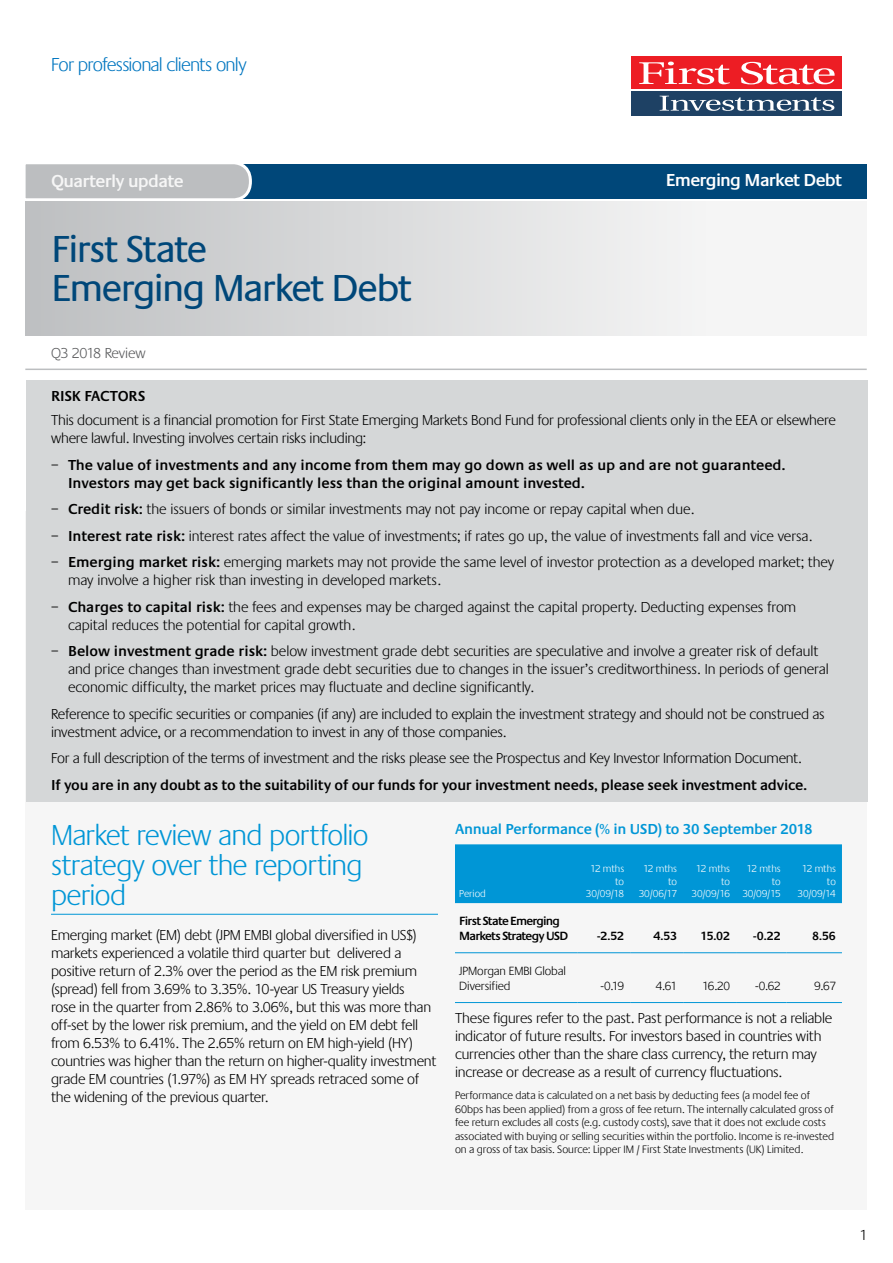
<style>
.page{position:relative;width:893px;height:1263px;background:#fff}
.page>*{position:absolute;margin:0;border:0;box-sizing:border-box;transform-origin:0 0}
.t1{font:39px/39px "Praxis EF";letter-spacing:-.05em;color:#004779}
.t2{font:300 30px/30px "Praxis EF";letter-spacing:-.025em;color:#0096d6}
.t3{font:300 19.5px "Praxis EF";letter-spacing:-.04em;color:#0076c0}
.t4{font:600 18px "Praxis EF";letter-spacing:-.035em;color:#fff}
.t5{font:600 18px "Praxis EF";letter-spacing:-.035em;color:#f6f6f6}
.t6{font:300 15px/18px "Praxis EF";letter-spacing:-.01em;color:#000}
.t7{font:600 15px/18px "Praxis EF";letter-spacing:-.005em;color:#000}
.t8{font:600 15px "Praxis EF";letter-spacing:-.015em;color:#0096d6}
.t9{font:300 15px "Praxis EF";letter-spacing:-.03em;color:#58595b}
.t10{font:600 12.3px/14.9px "Praxis EF";letter-spacing:-.06em;color:#000}
.t11{font:300 12.3px/15px "Praxis EF";letter-spacing:-.005em;color:#000}
.t12{font:300 11.25px/13.5px "Praxis EF";color:#000}
.t13{font:300 10.5px/12.6px "Praxis EF";letter-spacing:-.005em;color:#fff;text-align:right}
.s1{font-weight:300}
.s2{font-weight:600}
</style>
<div class="page">
<div style="left:632px;top:56px;width:210px;height:33px;background:#ed1d24"></div>
<svg style="left:639px;top:62px;width:91px;height:22px"></svg>
<svg style="left:741px;top:62px;width:94px;height:22px"></svg>
<div style="left:632px;top:91px;width:210px;height:24px;background:#1e4164"></div>
<svg style="left:660px;top:96px;width:174px;height:15px"></svg>
<div style="left:26px;top:511px;width:841px;height:699px;background:#f6f6f6"></div>
<div style="left:26px;top:380px;width:841px;height:421px;background:#d5d7d8"></div>
<div style="left:26px;top:164px;width:841px;height:34px;background:#004779"></div>
<svg style="left:25px;top:164px;width:228px;height:39px;background:#c0c3c5"></svg>
<hr style="left:25px;top:369px;width:842px;height:1px;background:#bcbec0">
<div style="left:26px;top:201px;width:841px;height:135px;background:linear-gradient(to right,#bfc1c3,#fdfdfd)"></div>
<hr style="left:51px;top:914px;width:387px;height:1px;background:#0096d6">
<div style="left:455px;top:844px;width:387px;height:59px;background:#0096d6"></div>
<hr style="left:455px;top:1002px;width:122px;height:1px;background:#0096d6">
<hr style="left:577px;top:1002px;width:53px;height:1px;background:#0096d6">
<hr style="left:630px;top:1002px;width:53px;height:1px;background:#0096d6">
<hr style="left:683px;top:1002px;width:53px;height:1px;background:#0096d6">
<hr style="left:736px;top:1002px;width:51px;height:1px;background:#0096d6">
<hr style="left:787px;top:1002px;width:55px;height:1px;background:#0096d6">
<hr style="left:455px;top:952px;width:122px;height:1px;background:#0096d6">
<hr style="left:577px;top:952px;width:53px;height:1px;background:#0096d6">
<hr style="left:630px;top:952px;width:53px;height:1px;background:#0096d6">
<hr style="left:683px;top:952px;width:53px;height:1px;background:#0096d6">
<hr style="left:736px;top:952px;width:51px;height:1px;background:#0096d6">
<hr style="left:787px;top:952px;width:55px;height:1px;background:#0096d6">
<h3 class="t3" style="left:51px;top:54px;width:197px">For professional clients only</h3>
<p class="t5" style="left:51px;top:171px;width:134px">Quarterly update</p>
<p class="t4" style="left:666px;top:170px;width:178px">Emerging Market Debt</p>
<h1 class="t1" style="left:51px;top:231px;width:362px">First State<br>Emerging Market Debt</h1>
<p class="t9" style="left:51px;top:345px;width:96px">Q3 2018 Review</p>
<p class="t7" style="left:51px;top:387px;width:96px">RISK FACTORS</p>
<p class="t6" style="left:51px;top:412px;width:786px">This document is a financial promotion for First State Emerging Markets Bond Fund for professional clients only in the EEA or elsewhere where lawful. Investing involves certain risks including:</p>
<p class="t7" style="left:68px;top:456px;width:719px;text-indent:-17px"><span class="s1">–</span> The value of investments and any income from them may go down as well as up and are not guaranteed.<br>Investors may get back significantly less than the original amount invested.</p>
<p class="t6" style="left:51px;top:501px;width:645px">– <span class="s2">Credit risk:</span> the issuers of bonds or similar investments may not pay income or repay capital when due.</p>
<p class="t6" style="left:51px;top:527px;width:763px">– <span class="s2">Interest rate risk:</span> interest rates affect the value of investments; if rates go up, the value of investments fall and vice versa.</p>
<p class="t6" style="left:68px;top:554px;width:768px;text-indent:-17px">– <span class="s2">Emerging market risk:</span> emerging markets may not provide the same level of investor protection as a developed market; they may involve a higher risk than investing in developed markets.</p>
<p class="t6" style="left:68px;top:598px;width:730px;text-indent:-17px">– <span class="s2">Charges to capital risk:</span> the fees and expenses may be charged against the capital property. Deducting expenses from capital reduces the potential for capital growth.</p>
<p class="t6" style="left:68px;top:643px;width:762px;text-indent:-17px">– <span class="s2">Below investment grade risk:</span> below investment grade debt securities are speculative and involve a greater risk of default and price changes than investment grade debt securities due to changes in the issuer’s creditworthiness. In periods of general economic difficulty, the market prices may fluctuate and decline significantly.</p>
<p class="t6" style="left:51px;top:705px;width:775px">Reference to specific securities or companies (if any) are included to explain the investment strategy and should not be construed as investment advice, or a recommendation to invest in any of those companies.</p>
<p class="t6" style="left:51px;top:750px;width:752px">For a full description of the terms of investment and the risks please see the Prospectus and Key Investor Information Document.</p>
<p class="t7" style="left:51px;top:776px;width:757px">If you are in any doubt as to the suitability of our funds for your investment needs, please seek investment advice.</p>
<h2 class="t2" style="left:51px;top:821px;width:319px">Market review and portfolio strategy over the reporting period</h2>
<p class="t6" style="left:51px;top:927px;width:387px">Emerging market (EM) debt (JPM EMBI global diversified in US$) markets experienced a volatile third quarter but delivered a positive return of 2.3% over the period as the EM risk premium (spread) fell from 3.69% to 3.35%. 10-year US Treasury yields<br>rose in the quarter from 2.86% to 3.06%, but this was more than off-set by the lower risk premium, and the yield on EM debt fell from 6.53% to 6.41%. The 2.65% return on EM high-yield (HY) countries was higher than the return on higher-quality investment grade EM countries (1.97%) as EM HY spreads retraced some of the widening of the previous quarter.</p>
<p class="t8" style="left:455px;top:821px;width:359px">Annual Performance (% in USD) to 30 September 2018</p>
<p class="t13" style="left:459px;top:888px;width:28px">Period</p>
<p class="t10" style="left:459px;top:914px;width:111px">First State Emerging<br>Markets Strategy USD</p>
<p class="t13" style="left:586px;top:862px;width:40px">12 mths to<br>30/09/18</p>
<p class="t13" style="left:639px;top:862px;width:40px">12 mths to<br>30/06/17</p>
<p class="t13" style="left:692px;top:862px;width:40px">12 mths to<br>30/09/16</p>
<p class="t13" style="left:742px;top:862px;width:40px">12 mths to<br>30/09/15</p>
<p class="t13" style="left:797px;top:862px;width:40px">12 mths to<br>30/09/14</p>
<p class="t10" style="left:597px;top:929px;width:28px">-2.52</p>
<p class="t10" style="left:653px;top:929px;width:25px">4.53</p>
<p class="t10" style="left:701px;top:929px;width:31px">15.02</p>
<p class="t10" style="left:753px;top:929px;width:29px">-0.22</p>
<p class="t10" style="left:812px;top:929px;width:25px">8.56</p>
<p class="t11" style="left:459px;top:963px;width:108px">JPMorgan EMBI Global<br>Diversified</p>
<p class="t11" style="left:600px;top:978px;width:25px">-0.19</p>
<p class="t11" style="left:656px;top:978px;width:23px">4.61</p>
<p class="t11" style="left:702px;top:978px;width:29px">16.20</p>
<p class="t11" style="left:755px;top:978px;width:27px">-0.62</p>
<p class="t11" style="left:814px;top:978px;width:23px">9.67</p>
<p class="t6" style="left:455px;top:1010px;width:379px">These figures refer to the past. Past performance is not a reliable indicator of future results. For investors based in countries with currencies other than the share class currency, the return may increase or decrease as a result of currency fluctuations.</p>
<p class="t12" style="left:455px;top:1089px;width:381px">Performance data is calculated on a net basis by deducting fees (a model fee of 60bps has been applied) from a gross of fee return. The internally calculated gross of fee return excludes all costs (e.g. custody costs), save that it does not exclude costs associated with buying or selling securities within the portfolio. Income is re-invested on a gross of tax basis. Source: Lipper IM / First State Investments (UK) Limited.</p>
<p class="t6" style="left:859px;top:1226px;width:10px">1</p>
</div>
